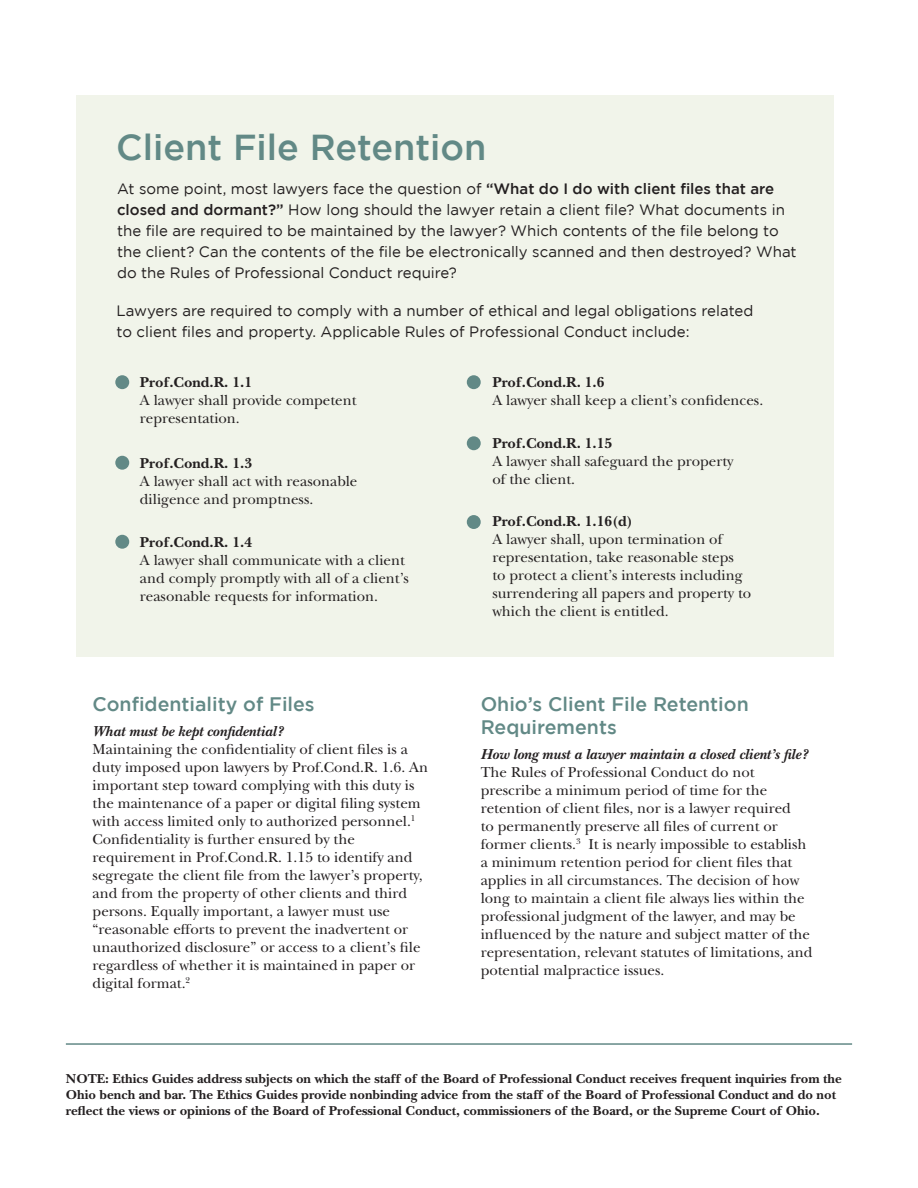
<style>
.page{position:relative;width:918px;height:1188px;background:#fff}
.page>*{position:absolute;margin:0;border:0;box-sizing:border-box;transform-origin:0 0}
.t1{font:500 36px "Gotham";color:#628986}
.t2{font:500 19.5px/23.4px "Gotham";color:#628986}
.Body_Copy{font:15px/18px "New Baskerville Std";color:#231f20}
.Body_Copy-2{font:15px/21px "Gotham";color:#231f20}
.Body_Copy-3{font:italic 700 15px "New Baskerville Std";color:#231f20}
.Bullets{font:700 13.5px/16.2px "New Baskerville Std";color:#231f20}
.s1{font-weight:500}
.s2{font-weight:700}
.s3{font-weight:700;font-style:italic}
</style>
<div class="page">
<hr style="left:66px;top:1043px;width:786px;height:2px;background:#628986">
<div style="left:76px;top:95px;width:758px;height:561px;background:#f1f4ea"></div>
<div style="left:115px;top:375px;width:14px;height:14px;background:#628986;border-radius:50%"></div>
<div style="left:467px;top:375px;width:14px;height:14px;background:#628986;border-radius:50%"></div>
<div style="left:467px;top:436px;width:14px;height:14px;background:#628986;border-radius:50%"></div>
<div style="left:467px;top:515px;width:14px;height:14px;background:#628986;border-radius:50%"></div>
<div style="left:115px;top:456px;width:14px;height:14px;background:#628986;border-radius:50%"></div>
<div style="left:115px;top:535px;width:14px;height:14px;background:#628986;border-radius:50%"></div>
<p class="t1" style="left:116px;top:127px;width:372px">Client File Retention</p>
<p class="Body_Copy-2" style="left:117px;top:178px;width:681px">At some point, most lawyers face the question of <span class="s1">“What do I do with client files that are closed and dormant?”</span> How long should the lawyer retain a client file? What documents in the file are required to be maintained by the lawyer? Which contents of the file belong to the client? Can the contents of the file be electronically scanned and then destroyed? What do the Rules of Professional Conduct require?</p>
<p class="Body_Copy-2" style="left:117px;top:300px;width:638px">Lawyers are required to comply with a number of ethical and legal obligations related to client files and property. Applicable Rules of Professional Conduct include:</p>
<p class="Body_Copy" style="left:140px;top:373px;width:218px;text-indent:-20px"><span class="s2">• Prof.Cond.R. 1.1<br></span>A lawyer shall provide competent representation.</p>
<p class="Body_Copy" style="left:140px;top:454px;width:219px;text-indent:-20px"><span class="s2">• Prof.Cond.R. 1.3<br></span>A lawyer shall act with reasonable diligence and promptness.</p>
<p class="Body_Copy" style="left:140px;top:533px;width:271px;text-indent:-20px"><span class="s2">• Prof.Cond.R. 1.4<br></span>A lawyer shall communicate with a client and comply promptly with all of a client’s reasonable requests for information.</p>
<p class="Body_Copy" style="left:492px;top:373px;width:272px;text-indent:-20px"><span class="s2">• Prof.Cond.R. 1.6<br></span>A lawyer shall keep a client’s confidences.</p>
<p class="Body_Copy" style="left:492px;top:434px;width:243px;text-indent:-20px"><span class="s2">• Prof.Cond.R. 1.15<br></span>A lawyer shall safeguard the property of the client.</p>
<p class="Body_Copy" style="left:492px;top:513px;width:260px;text-indent:-20px"><span class="s2">• Prof.Cond.R. 1.16(d)<br></span>A lawyer shall, upon termination of representation, take reasonable steps<br>to protect a client’s interests including surrendering all papers and property to which the client is entitled.</p>
<p class="t2" style="left:93px;top:692px;width:224px">Confidentiality of Files</p>
<p class="Body_Copy" style="left:93px;top:722px;width:337px"><span class="s3">What must be kept confidential?<br></span>Maintaining the confidentiality of client files is a duty imposed upon lawyers by Prof.Cond.R. 1.6. An important step toward complying with this duty is the maintenance of a paper or digital filing system with access limited only to authorized personnel.<sup>1<br></sup>Confidentiality is further ensured by the requirement in Prof.Cond.R. 1.15 to identify and segregate the client file from the lawyer’s property, and from the property of other clients and third persons. Equally important, a lawyer must use “reasonable efforts to prevent the inadvertent or unauthorized disclosure” or access to a client’s file regardless of whether it is maintained in paper or digital format.<sup>2</sup></p>
<p class="t2" style="left:481px;top:692px;width:270px">Ohio’s Client File Retention<br>Requirements</p>
<p class="Body_Copy-3" style="left:481px;top:745px;width:328px">How long must a lawyer maintain a closed client’s file?</p>
<p class="Body_Copy" style="left:481px;top:763px;width:333px">The Rules of Professional Conduct do not prescribe a minimum period of time for the retention of client files, nor is a lawyer required<br>to permanently preserve all files of current or former clients.<sup>3</sup> It is nearly impossible to establish a minimum retention period for client files that applies in all circumstances. The decision of how long to maintain a client file always lies within the professional judgment of the lawyer, and may be influenced by the nature and subject matter of the representation, relevant statutes of limitations, and potential malpractice issues.</p>
<p class="Bullets" style="left:66px;top:1070px;width:777px">NOTE: Ethics Guides address subjects on which the staff of the Board of Professional Conduct receives frequent inquiries from the<br>Ohio bench and bar. The Ethics Guides provide nonbinding advice from the staff of the Board of Professional Conduct and do not reflect the views or opinions of the Board of Professional Conduct, commissioners of the Board, or the Supreme Court of Ohio.</p>
</div>
